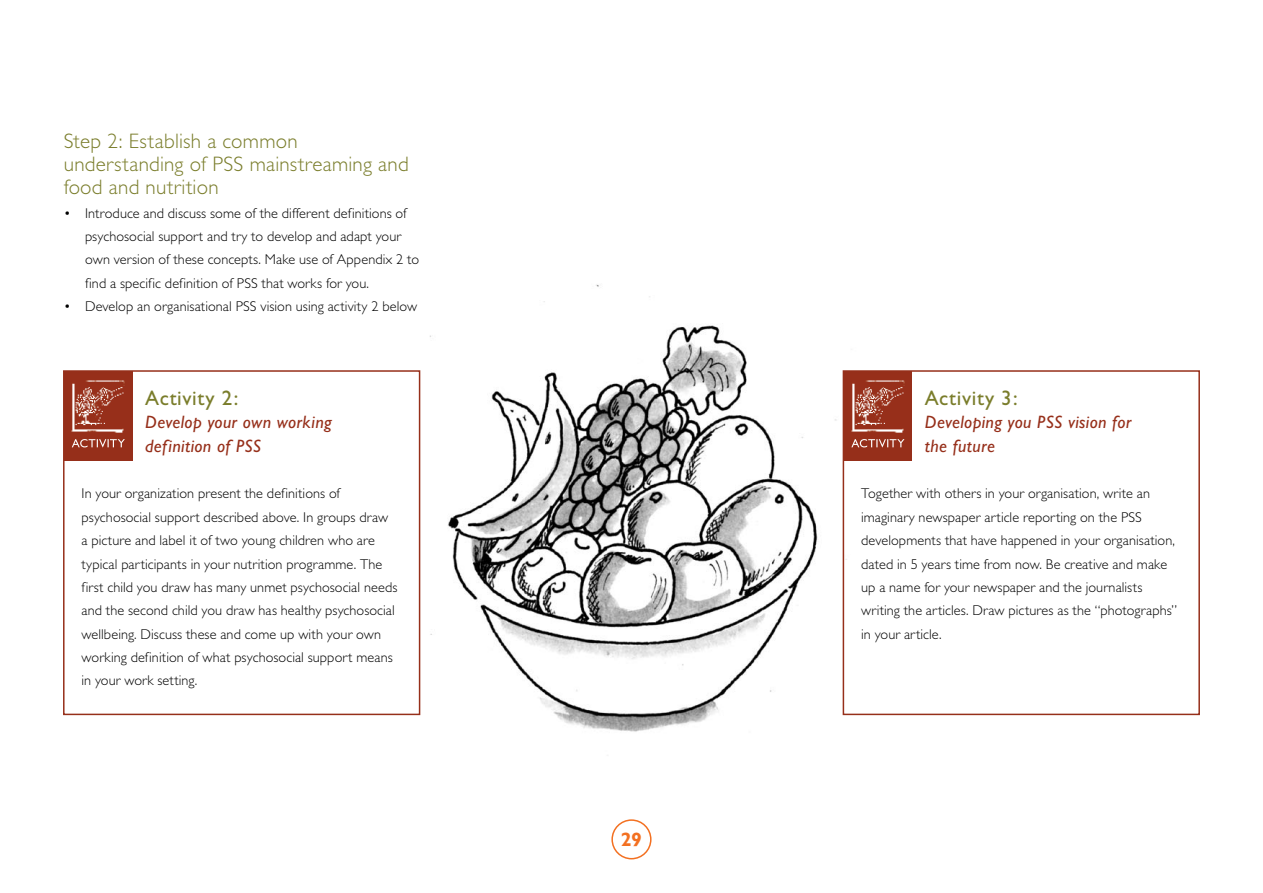
<style>
.page{position:relative;width:1263px;height:893px;background:#fff}
.page>*{position:absolute;margin:0;border:0;box-sizing:border-box;transform-origin:0 0}
.t1{font:300 21px/23.4px "Gill Sans";letter-spacing:.01em;color:#7a7d2b}
.t2{font:21px "Gill Sans";letter-spacing:.03em;color:#7a7d2b}
.t3{font:700 19.5px "Gill Sans";color:#f37021}
.t4{font:italic 18px/23.4px "Gill Sans";letter-spacing:.02em;color:#962f1a}
.t5{font:300 14.25px/23.4px "Gill Sans";letter-spacing:.005em;color:#000}
</style>
<div class="page">
<div style="left:611px;top:819px;width:40px;height:40px;border:2px solid #f37021;border-radius:50%"></div>
<img style="left:401px;top:284px;width:473px;height:448px">
<div style="left:63px;top:370px;width:357px;height:345px;border:2px solid #962f1a"></div>
<div style="left:843px;top:370px;width:357px;height:345px;border:2px solid #962f1a"></div>
<div style="left:843px;top:371px;width:69px;height:90px;background:#962f1a"></div>
<img style="left:851px;top:380px;width:54px;height:53px">
<svg style="left:851px;top:439px;width:53px;height:8px"></svg>
<div style="left:64px;top:371px;width:68px;height:90px;background:#962f1a"></div>
<img style="left:71px;top:380px;width:54px;height:53px">
<svg style="left:72px;top:439px;width:53px;height:8px"></svg>
<h1 class="t1" style="left:64px;top:129px;width:346px">Step 2: Establish a common understanding of PSS mainstreaming and food and nutrition</h1>
<p class="t5" style="left:85px;top:201px;width:336px;text-indent:-21px">• Introduce and discuss some of the different definitions of psychosocial support and try to develop and adapt your own version of these concepts. Make use of Appendix 2 to find a specific definition of PSS that works for you.</p>
<p class="t5" style="left:64px;top:295px;width:355px">• Develop an organisational PSS vision using activity 2 below</p>
<h1 class="t2" style="left:145px;top:386px;width:95px">Activity 2:</h1>
<p class="t4" style="left:145px;top:411px;width:188px">Develop your own working definition of PSS</p>
<p class="t5" style="left:82px;top:482px;width:317px">In your organization present the definitions of psychosocial support described above. In groups draw a picture and label it of two young children who are typical participants in your nutrition programme. The first child you draw has many unmet psychosocial needs and the second child you draw has healthy psychosocial wellbeing. Discuss these and come up with your own working definition of what psychosocial support means in your work setting.</p>
<h2 class="t3" style="left:621px;top:828px;width:23px">29</h2>
<h1 class="t2" style="left:925px;top:386px;width:94px">Activity 3:</h1>
<p class="t4" style="left:925px;top:411px;width:208px">Developing you PSS vision for the future</p>
<p class="t5" style="left:861px;top:482px;width:318px">Together with others in your organisation, write an imaginary newspaper article reporting on the PSS developments that have happened in your organisation, dated in 5 years time from now. Be creative and make up a name for your newspaper and the journalists writing the articles. Draw pictures as the “photographs” in your article.</p>
</div>
